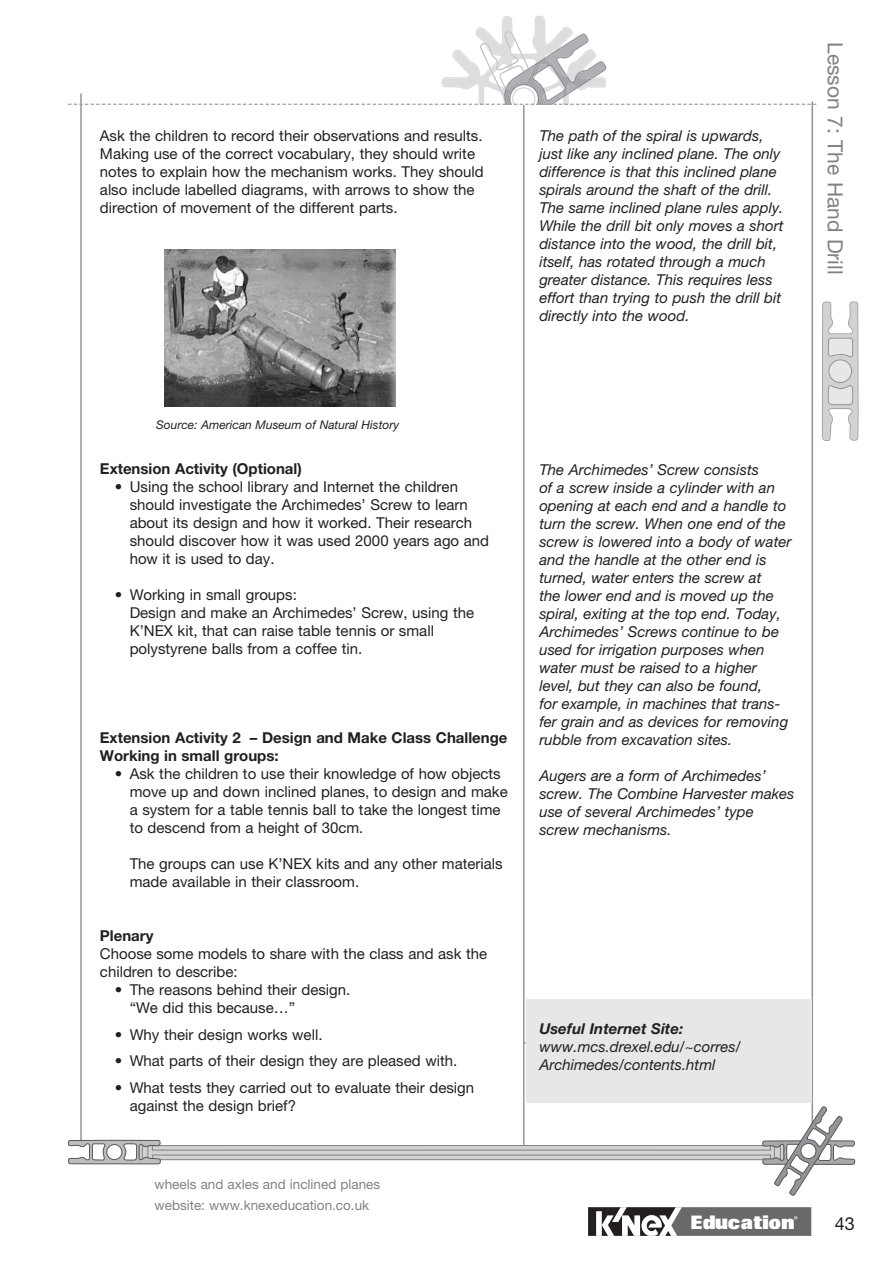
<style>
.page{position:relative;width:893px;height:1263px;background:#fff}
.page>*{position:absolute;margin:0;border:0;box-sizing:border-box;transform-origin:0 0}
.t1{font:21px "Helvetica Neue";color:#808285}
.t2{font:18px "Helvetica Neue";color:#231f20}
.t3{font:17.25px "Focus Font";color:#fff}
.t4{font:15px/18px "Helvetica Neue";color:#231f20}
.t5{font:italic 15px/18px "Helvetica Neue";color:#231f20}
.t6{font:700 15px "Helvetica Neue";color:#231f20}
.t7{font:13.5px "Helvetica Neue";color:#808285}
.t8{font:italic 12px "Helvetica Neue";color:#231f20}
.s1{font-weight:700}
</style>
<div class="page">
<img style="left:165px;top:249px;width:230px;height:157px">
<hr style="left:523px;top:97px;width:1px;height:1060px;background:#939598">
<hr style="left:811px;top:101px;width:2px;height:1045px;background:#939598">
<hr style="left:80px;top:94px;width:2px;height:1050px;background:#939598">
<svg style="left:68px;top:15px;width:748px;height:90px"></svg>
<svg style="left:822px;top:301px;width:37px;height:140px"></svg>
<svg style="left:588px;top:1207px;width:223px;height:29px;background:#777779"></svg>
<div style="left:526px;top:999px;width:285px;height:104px;background:#e6e7e9"></div>
<svg style="left:68px;top:1105px;width:787px;height:91px"></svg>
<p class="t4" style="left:100px;top:126px;width:385px">Ask the children to record their observations and results.<br>Making use of the correct vocabulary, they should write notes to explain how the mechanism works. They should also include labelled diagrams, with arrows to show the direction of movement of the different parts.</p>
<p class="t5" style="left:539px;top:126px;width:246px">The path of the spiral is upwards, just like any inclined plane. The only difference is that this inclined plane spirals around the shaft of the drill.<br>The same inclined plane rules apply.<br>While the drill bit only moves a short distance into the wood, the drill bit, itself, has rotated through a much greater distance. This requires less effort than trying to push the drill bit directly into the wood.</p>
<p class="t1" style="left:848px;top:42px;width:234px;rotate:90deg">Lesson 7: The Hand Drill</p>
<p class="t8" style="left:156px;top:417px;width:245px">Source: American Museum of Natural History</p>
<p class="t6" style="left:100px;top:460px;width:203px">Extension Activity (Optional)</p>
<p class="t4" style="left:130px;top:478px;width:361px;text-indent:-15px">• Using the school library and Internet the children should investigate the Archimedes’ Screw to learn about its design and how it worked. Their research should discover how it was used 2000 years ago and how it is used to day.</p>
<p class="t4" style="left:115px;top:586px;width:184px">• Working in small groups:</p>
<p class="t4" style="left:130px;top:604px;width:346px">Design and make an Archimedes’ Screw, using the<br>K’NEX kit, that can raise table tennis or small polystyrene balls from a coffee tin.</p>
<p class="t6" style="left:100px;top:729px;width:409px">Extension Activity 2 – Design and Make Class Challenge</p>
<p class="t6" style="left:100px;top:747px;width:180px">Working in small groups:</p>
<p class="t4" style="left:130px;top:765px;width:380px;text-indent:-15px">• Ask the children to use their knowledge of how objects move up and down inclined planes, to design and make a system for a table tennis ball to take the longest time to descend from a height of 30cm.</p>
<p class="t4" style="left:130px;top:855px;width:375px">The groups can use K’NEX kits and any other materials made available in their classroom.</p>
<p class="t6" style="left:100px;top:927px;width:55px">Plenary</p>
<p class="t4" style="left:100px;top:945px;width:389px">Choose some models to share with the class and ask the children to describe:</p>
<p class="t4" style="left:130px;top:981px;width:222px;text-indent:-15px">• The reasons behind their design. “We did this because…”</p>
<p class="t4" style="left:115px;top:1025px;width:209px">• Why their design works well.</p>
<p class="t4" style="left:115px;top:1052px;width:344px">• What parts of their design they are pleased with.</p>
<p class="t4" style="left:130px;top:1078px;width:346px;text-indent:-15px">• What tests they carried out to evaluate their design against the design brief?</p>
<p class="t7" style="left:155px;top:1176px;width:227px">wheels and axles and inclined planes</p>
<p class="t7" style="left:155px;top:1197px;width:216px">website: www.knexeducation.co.uk</p>
<p class="t5" style="left:539px;top:461px;width:254px">The Archimedes’ Screw consists<br>of a screw inside a cylinder with an opening at each end and a handle to turn the screw. When one end of the screw is lowered into a body of water and the handle at the other end is turned, water enters the screw at<br>the lower end and is moved up the spiral, exiting at the top end. Today, Archimedes’ Screws continue to be used for irrigation purposes when water must be raised to a higher level, but they can also be found,<br>for example, in machines that trans&shy;fer grain and as devices for removing rubble from excavation sites.</p>
<p class="t5" style="left:539px;top:767px;width:257px">Augers are a form of Archimedes’ screw. The Combine Harvester makes use of several Archimedes’ type screw mechanisms.</p>
<p class="t5" style="left:539px;top:1019px;width:203px"><span class="s1">Useful Internet Site: </span>www.mcs.drexel.edu/~corres/<br>Archimedes/contents.html</p>
<p class="t3" style="left:692px;top:1213px;width:108px">Education<sup>®</sup></p>
<p class="t2" style="left:835px;top:1213px;width:22px">43</p>
</div>
